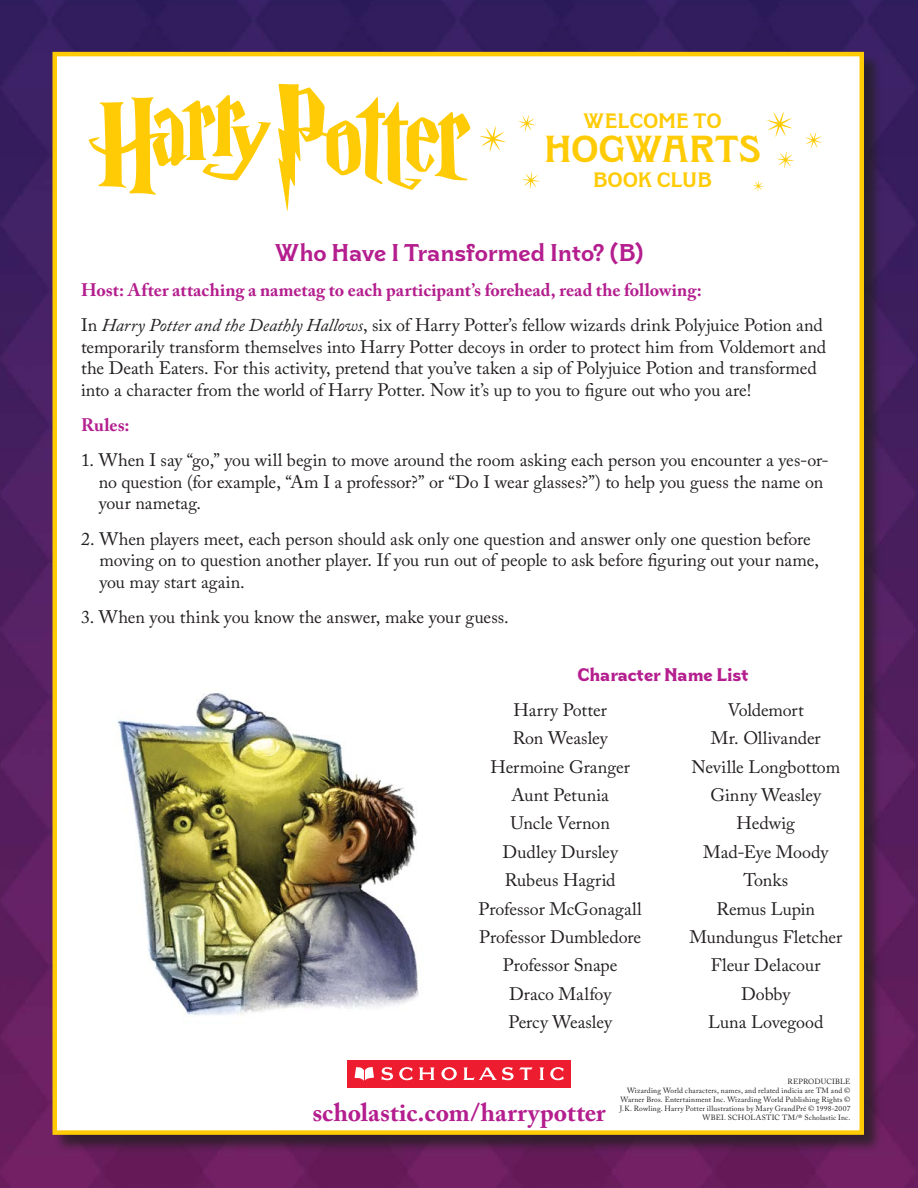
<style>
.page{position:relative;width:918px;height:1188px;background:#fff}
.page>*{position:absolute;margin:0;border:0;box-sizing:border-box;transform-origin:0 0}
.t1{font:600 37.2px "Clockmaker";letter-spacing:-.005em;color:#ffcb05}
.t2{font:700 25.5px "Adobe Caslon Pro";color:#b41e8e}
.t3{font:600 24px "Clockmaker";letter-spacing:-.01em;color:#b41e8e}
.t4{font:600 20.7px "Clockmaker";color:#ffcb05}
.t5{font:18px/28.3px "Adobe Caslon Pro";letter-spacing:-.005em;color:#231f20}
.t6{font:700 18px/35.1px "Adobe Caslon Pro";color:#b41e8e}
.t7{font:700 18px "Clockmaker";letter-spacing:-.005em;color:#b41e8e}
.t8{font:7.5px/9px "Adobe Caslon Pro";letter-spacing:.025em;color:#231f20;text-align:right}
.s1{font-weight:400;color:#231f20}
.s2{font-weight:400;font-style:italic;color:#231f20}
</style>
<div class="page">
<img style="left:0;top:0;width:918px;height:1188px">
<div style="left:53px;top:53px;width:829px;height:1100px;background:#231f20;opacity:.75"></div>
<div style="left:52px;top:52px;width:812px;height:1083px;background:#fff;border:4px solid #ffcb05"></div>
<svg style="left:522px;top:172px;width:18px;height:17px"></svg>
<svg style="left:767px;top:111px;width:26px;height:26px"></svg>
<svg style="left:805px;top:132px;width:17px;height:17px"></svg>
<svg style="left:480px;top:126px;width:26px;height:26px"></svg>
<svg style="left:518px;top:115px;width:17px;height:17px"></svg>
<svg style="left:753px;top:180px;width:11px;height:12px"></svg>
<svg style="left:777px;top:151px;width:17px;height:18px"></svg>
<div style="left:347px;top:1060px;width:224px;height:27px;background:#ed1c2f"></div>
<svg style="left:355px;top:1067px;width:19px;height:14px"></svg>
<svg style="left:382px;top:1067px;width:182px;height:13px"></svg>
<svg style="left:278px;top:84px;width:192px;height:127px"></svg>
<svg style="left:89px;top:95px;width:182px;height:100px"></svg>
<img style="left:113px;top:693px;width:306px;height:322px">
<p class="t4" style="left:583px;top:107px;width:140px">WELCOME TO</p>
<h1 class="t1" style="left:544px;top:124px;width:218px">HOGWARTS</h1>
<p class="t4" style="left:593px;top:165px;width:120px">BOOK CLUB</p>
<h3 class="t3" style="left:275px;top:236px;width:370px">Who Have I Transformed Into? (B)</h3>
<p class="t6" style="left:81px;top:272px;width:743px">Host: After attaching a nametag to each participant’s forehead, read the following:<br><span class="s1">In</span> <span class="s2">Harry Potter and the Deathly Hallows</span><span class="s1">, six of Harry Potter’s fellow wizards drink Polyjuice Potion and</span></p>
<p class="t5" style="left:81px;top:336px;width:747px;line-height:21.6px">temporarily transform themselves into Harry Potter decoys in order to protect him from Voldemort and the Death Eaters. For this activity, pretend that you’ve taken a sip of Polyjuice Potion and transformed into a character from the world of Harry Potter. Now it’s up to you to figure out who you are!</p>
<p class="t6" style="left:81px;top:407px;width:50px">Rules:</p>
<p class="t5" style="left:99px;top:449px;width:731px;line-height:21.6px;text-indent:-18px">1. When I say “go,” you will begin to move around the room asking each person you encounter a yes-or&shy;no question (for example, “Am I a professor?” or “Do I wear glasses?”) to help you guess the name on your nametag.</p>
<p class="t5" style="left:99px;top:527px;width:721px;line-height:21.6px;text-indent:-18px">2. When players meet, each person should ask only one question and answer only one question before moving on to question another player. If you run out of people to ask before figuring out your name, you may start again.</p>
<p class="t5" style="left:81px;top:602px;width:429px">3. When you think you know the answer, make your guess.</p>
<p class="t7" style="left:577px;top:662px;width:173px">Character Name List</p>
<p class="t5" style="left:479px;top:696px;width:165px;text-align:center">Harry Potter<br>Ron Weasley<br>Hermoine Granger<br>Aunt Petunia<br>Uncle Vernon<br>Dudley Dursley<br>Rubeus Hagrid<br>Professor McGonagall<br>Professor Dumbledore<br>Professor Snape<br>Draco Malfoy<br>Percy Weasley</p>
<p class="t5" style="left:689px;top:696px;width:154px;text-align:center">Voldemort<br>Mr. Ollivander<br>Neville Longbottom<br>Ginny Weasley<br>Hedwig<br>Mad-Eye Moody<br>Tonks<br>Remus Lupin<br>Mundungus Fletcher<br>Fleur Delacour<br>Dobby<br>Luna Lovegood</p>
<h2 class="t2" style="left:312px;top:1097px;width:295px">scholastic.com/harrypotter</h2>
<p class="t8" style="left:620px;top:1077px;width:232px">REPRODUCIBLE<br>Wizarding World characters, names, and related indicia are TM and © Warner Bros. Entertainment Inc. Wizarding World Publishing Rights © J.K. Rowling. Harry Potter illustrations by Mary GrandPré © 1998-2007</p>
<p class="t8" style="left:702px;top:1113px;width:150px">WBEI. SCHOLASTIC TM/® Scholastic Inc.</p>
</div>
